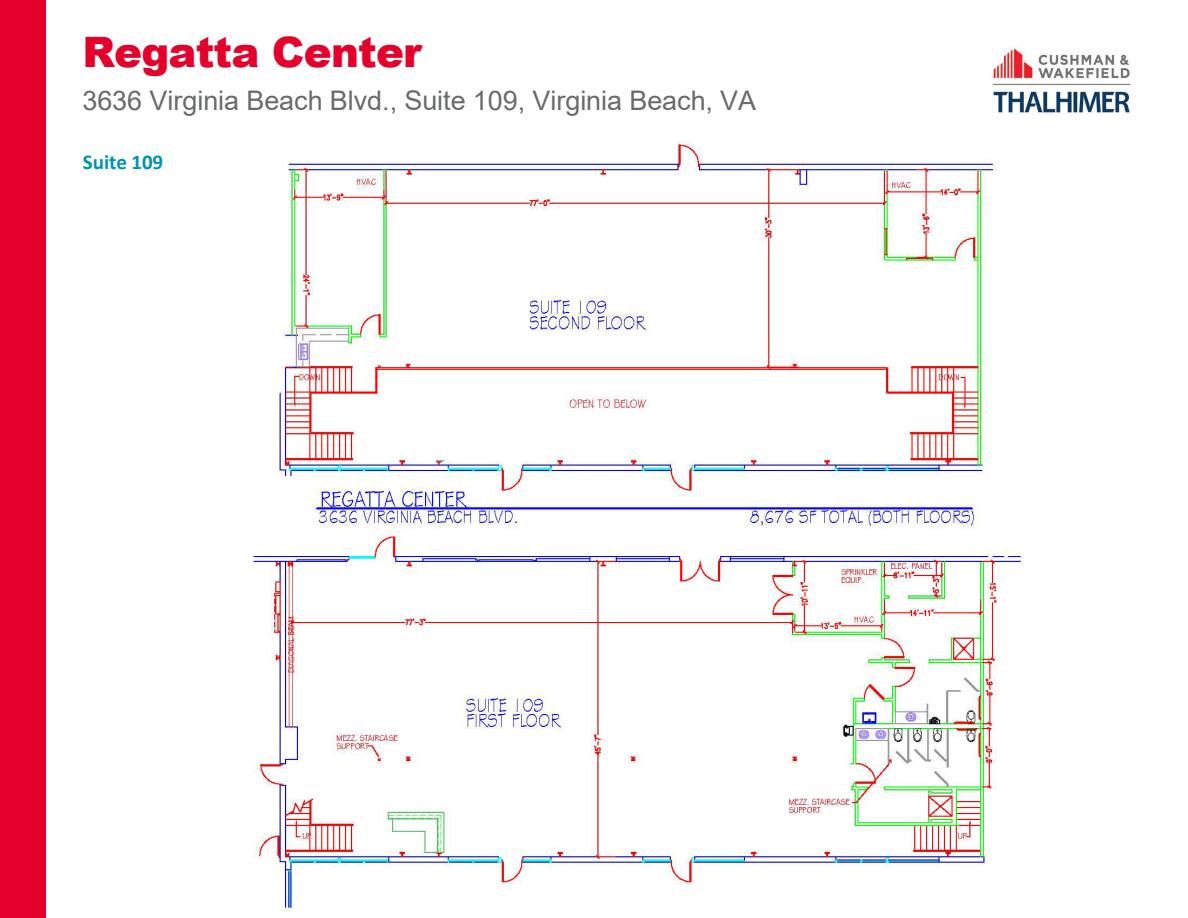
<style>
.page{position:relative;width:1188px;height:918px;background:#fff}
.page>*{position:absolute;margin:0;border:0;box-sizing:border-box;transform-origin:0 0}
.t1{font:900 42px "Arial";letter-spacing:-.02em;color:#e4002b}
.t2{font:27px "Arial";color:#696b6b}
.t3{font:700 21px "Calibri";letter-spacing:-.005em;color:#0093b2}
</style>
<div class="page">
<img style="left:992px;top:48px;width:139px;height:65px">
<div style="left:0;top:0;width:45px;height:918px;background:#e4002b"></div>
<img style="left:253px;top:140px;width:770px;height:771px">
<h1 class="t1" style="left:82px;top:22px;width:341px">Regatta Center</h1>
<p class="t2" style="left:82px;top:82px;width:675px">3636 Virginia Beach Blvd., Suite 109, Virginia Beach, VA</p>
<p class="t3" style="left:83px;top:147px;width:82px">Suite 109</p>
</div>
